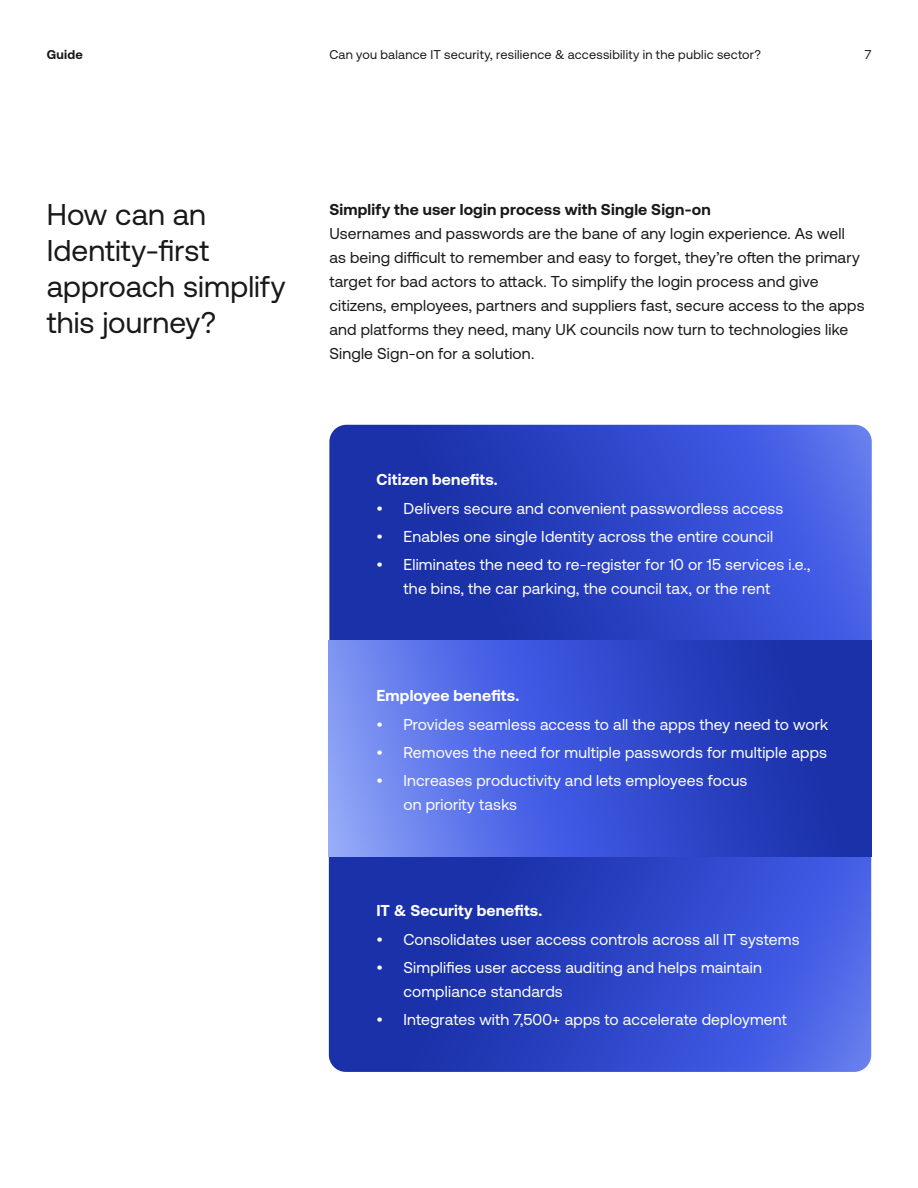
<style>
.page{position:relative;width:918px;height:1188px;background:#fff}
.page>*{position:absolute;margin:0;border:0;box-sizing:border-box;transform-origin:0 0}
.t1{font:30px/36px "Aeonik";color:#191919}
.t2{font:15.75px/24px "Aeonik";letter-spacing:.01em;color:#fff}
.t3{font:15.75px/24px "Aeonik";letter-spacing:.01em;color:#191919}
.t4{font:700 15.75px "Aeonik";letter-spacing:.01em;color:#fff}
.t5{font:700 15.75px "Aeonik";letter-spacing:.01em;color:#191919}
.t6{font:12.75px "Aeonik";letter-spacing:.02em;color:#191919}
.t7{font:700 12.75px "Aeonik";letter-spacing:.02em;color:#191919}
</style>
<div class="page">
<svg style="left:329px;top:425px;width:543px;height:215px;background:#2d45c4"></svg>
<svg style="left:329px;top:856px;width:542px;height:216px;background:#2d45c4"></svg>
<svg style="left:329px;top:640px;width:542px;height:216px;background:#3f57d1"></svg>
<p class="t7" style="left:47px;top:47px;width:38px">Guide</p>
<p class="t6" style="left:329px;top:48px;width:433px">Can you balance IT security, resilience &amp; accessibility in the public sector?</p>
<p class="t6" style="left:865px;top:48px;width:8px">7</p>
<h1 class="t1" style="left:47px;top:196px;width:240px">How can an<br>Identity-first approach simplify this journey?</h1>
<p class="t5" style="left:329px;top:200px;width:383px">Simplify the user login process with Single Sign-on</p>
<p class="t3" style="left:329px;top:221px;width:537px">Usernames and passwords are the bane of any login experience. As well as being difficult to remember and easy to forget, they’re often the primary target for bad actors to attack. To simplify the login process and give citizens, employees, partners and suppliers fast, secure access to the apps and platforms they need, many UK councils now turn to technologies like Single Sign-on for a solution.</p>
<p class="t4" style="left:377px;top:471px;width:123px">Citizen benefits.</p>
<p class="t2" style="left:377px;top:496px;width:408px">• Delivers secure and convenient passwordless access</p>
<p class="t2" style="left:377px;top:524px;width:398px">• Enables one single Identity across the entire council</p>
<p class="t2" style="left:404px;top:553px;width:408px;text-indent:-27px">• Eliminates the need to re-register for 10 or 15 services i.e., the bins, the car parking, the council tax, or the rent</p>
<p class="t4" style="left:376px;top:687px;width:144px">Employee benefits.</p>
<p class="t2" style="left:376px;top:712px;width:453px">• Provides seamless access to all the apps they need to work</p>
<p class="t2" style="left:376px;top:740px;width:452px">• Removes the need for multiple passwords for multiple apps</p>
<p class="t2" style="left:403px;top:769px;width:346px;text-indent:-27px">• Increases productivity and lets employees focus on priority tasks</p>
<p class="t4" style="left:376px;top:902px;width:168px">IT &amp; Security benefits.</p>
<p class="t2" style="left:376px;top:927px;width:425px">• Consolidates user access controls across all IT systems</p>
<p class="t2" style="left:403px;top:956px;width:360px;text-indent:-27px">• Simplifies user access auditing and helps maintain compliance standards</p>
<p class="t2" style="left:376px;top:1008px;width:412px">• Integrates with 7,500+ apps to accelerate deployment</p>
</div>
